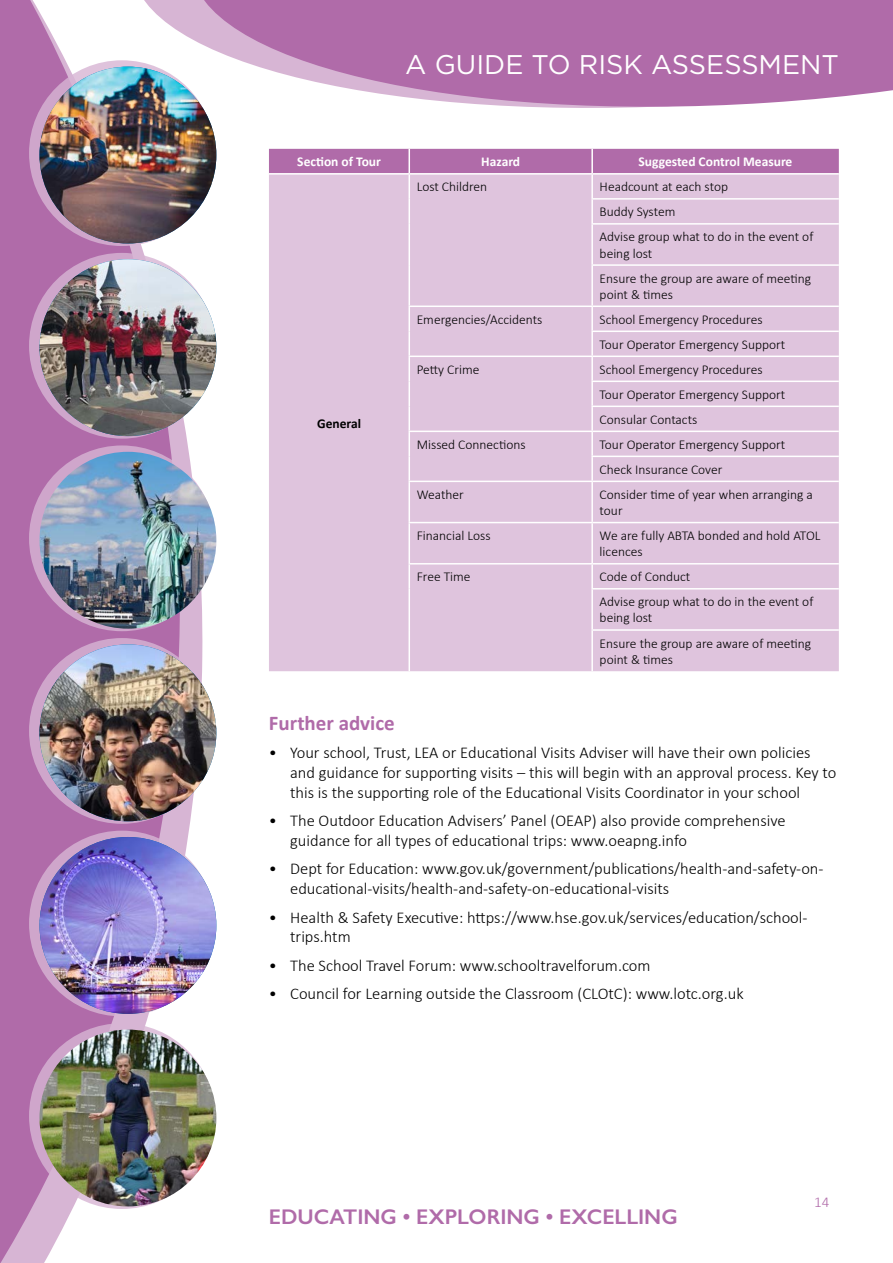
<style>
.page{position:relative;width:893px;height:1263px;background:#fff}
.page>*{position:absolute;margin:0;border:0;box-sizing:border-box;transform-origin:0 0}
.t1{font:27px "Gotham";color:#fff}
.t2{font:600 21.3px "Gill Sans";color:#b06ba9}
.t3{font:700 21px "Calibri";color:#b06ba9}
.t4{font:300 16.5px/19.8px "Calibri";color:#000}
.t5{font:300 15px "Calibri";color:#b06ba9}
.t6{font:300 13.5px/25px "Calibri";color:#000}
.t7{font:700 13.5px "Calibri";color:#fff}
.t8{font:700 13.5px "Calibri";color:#000}
</style>
<div class="page">
<svg style="left:187px;top:188px;width:23px;height:996px"></svg>
<svg style="left:0;top:0;width:187px;height:1263px;fill:#b06ba9"></svg>
<svg style="left:29px;top:60px;width:186px;height:186px;background:#cea9cc"></svg>
<img style="left:39px;top:67px;width:177px;height:176px;border-radius:88px">
<svg style="left:29px;top:445px;width:186px;height:186px;background:#cca4ca"></svg>
<svg style="left:29px;top:253px;width:186px;height:186px;background:#cda6ca"></svg>
<img style="left:39px;top:259px;width:177px;height:177px;border-radius:88px">
<svg style="left:29px;top:831px;width:186px;height:185px;background:#cca5cb"></svg>
<img style="left:39px;top:837px;width:177px;height:177px;border-radius:88px">
<svg style="left:29px;top:1023px;width:186px;height:186px;background:#d0abcd"></svg>
<svg style="left:29px;top:638px;width:186px;height:186px;background:#caa2c7"></svg>
<img style="left:39px;top:644px;width:177px;height:177px;border-radius:88px">
<img style="left:128px;top:0;width:83px;height:124px">
<svg style="left:187px;top:0;width:706px;height:123px;fill:#b06ba9"></svg>
<img style="left:39px;top:1029px;width:177px;height:177px;border-radius:88px">
<img style="left:39px;top:452px;width:177px;height:177px;border-radius:88px">
<div style="left:269px;top:224px;width:570px;height:447px;background:#dfc4dd"></div>
<svg style="left:269px;top:149px;width:570px;height:75px;background:#d0a9cd"></svg>
<hr style="left:591px;top:198px;width:248px;height:2px;background:#fff">
<hr style="left:591px;top:200px;width:2px;height:23px;background:#fff">
<hr style="left:409px;top:224px;width:1px;height:41px;background:#fff">
<hr style="left:591px;top:223px;width:248px;height:2px;background:#fff">
<hr style="left:591px;top:225px;width:2px;height:39px;background:#fff">
<hr style="left:409px;top:265px;width:1px;height:41px;background:#fff">
<hr style="left:591px;top:264px;width:248px;height:2px;background:#fff">
<hr style="left:591px;top:266px;width:2px;height:40px;background:#fff">
<hr style="left:409px;top:306px;width:183px;height:1px;background:#fff">
<hr style="left:592px;top:306px;width:247px;height:1px;background:#fff">
<hr style="left:591px;top:307px;width:2px;height:24px;background:#fff">
<hr style="left:591px;top:331px;width:248px;height:1px;background:#fff">
<hr style="left:591px;top:332px;width:2px;height:24px;background:#fff">
<hr style="left:409px;top:356px;width:183px;height:1px;background:#fff">
<hr style="left:592px;top:356px;width:247px;height:1px;background:#fff">
<hr style="left:591px;top:357px;width:2px;height:24px;background:#fff">
<hr style="left:591px;top:381px;width:248px;height:1px;background:#fff">
<hr style="left:591px;top:382px;width:2px;height:24px;background:#fff">
<hr style="left:591px;top:406px;width:248px;height:1px;background:#fff">
<hr style="left:591px;top:407px;width:2px;height:24px;background:#fff">
<hr style="left:409px;top:431px;width:183px;height:1px;background:#fff">
<hr style="left:592px;top:431px;width:247px;height:1px;background:#fff">
<hr style="left:591px;top:432px;width:2px;height:24px;background:#fff">
<svg style="left:409px;top:307px;width:1px;height:174px"></svg>
<hr style="left:591px;top:456px;width:248px;height:1px;background:#fff">
<hr style="left:591px;top:457px;width:2px;height:24px;background:#fff">
<hr style="left:409px;top:481px;width:183px;height:1px;background:#fff">
<hr style="left:409px;top:482px;width:1px;height:40px;background:#fff">
<hr style="left:592px;top:481px;width:247px;height:1px;background:#fff">
<hr style="left:591px;top:482px;width:2px;height:40px;background:#fff">
<hr style="left:409px;top:522px;width:183px;height:1px;background:#fff">
<hr style="left:409px;top:523px;width:1px;height:40px;background:#fff">
<hr style="left:592px;top:522px;width:247px;height:1px;background:#fff">
<hr style="left:591px;top:523px;width:2px;height:40px;background:#fff">
<hr style="left:409px;top:563px;width:183px;height:1px;background:#fff">
<svg style="left:409px;top:564px;width:1px;height:25px"></svg>
<hr style="left:592px;top:563px;width:247px;height:1px;background:#fff">
<hr style="left:591px;top:564px;width:2px;height:24px;background:#fff">
<hr style="left:409px;top:589px;width:1px;height:41px;background:#fff">
<hr style="left:591px;top:588px;width:248px;height:1px;background:#fff">
<hr style="left:591px;top:589px;width:2px;height:40px;background:#fff">
<hr style="left:409px;top:630px;width:1px;height:41px;background:#fff">
<hr style="left:591px;top:629px;width:248px;height:2px;background:#fff">
<hr style="left:591px;top:631px;width:2px;height:40px;background:#fff">
<h1 class="t1" style="left:405px;top:49px;width:435px">A GUIDE TO RISK ASSESSMENT</h1>
<p class="t7" style="left:297px;top:152px;width:85px">Section of Tour</p>
<p class="t7" style="left:481px;top:152px;width:40px">Hazard</p>
<p class="t7" style="left:639px;top:152px;width:155px">Suggested Control Measure</p>
<p class="t8" style="left:317px;top:414px;width:45px">General</p>
<p class="t6" style="left:417px;top:174px;width:72px">Lost Children</p>
<p class="t6" style="left:600px;top:174px;width:215px">Headcount at each stop<br>Buddy System<br>Advise group what to do in the event of</p>
<p class="t6" style="left:600px;top:240px;width:213px">being lost<br>Ensure the group are aware of meeting</p>
<p class="t6" style="left:600px;top:282px;width:75px">point &amp; times</p>
<p class="t6" style="left:417px;top:307px;width:127px">Emergencies/Accidents</p>
<p class="t6" style="left:600px;top:307px;width:187px">School Emergency Procedures<br>Tour Operator Emergency Support</p>
<p class="t6" style="left:417px;top:357px;width:64px">Petty Crime</p>
<p class="t6" style="left:600px;top:357px;width:187px">School Emergency Procedures<br>Tour Operator Emergency Support<br>Consular Contacts</p>
<p class="t6" style="left:417px;top:432px;width:110px">Missed Connections</p>
<p class="t6" style="left:600px;top:432px;width:187px">Tour Operator Emergency Support<br>Check Insurance Cover</p>
<p class="t6" style="left:417px;top:482px;width:49px">Weather</p>
<p class="t6" style="left:600px;top:486px;width:215px;line-height:16.2px">Consider time of year when arranging a tour</p>
<p class="t6" style="left:417px;top:523px;width:75px">Financial Loss</p>
<p class="t6" style="left:600px;top:527px;width:222px;line-height:16.2px">We are fully ABTA bonded and hold ATOL licences</p>
<p class="t6" style="left:417px;top:564px;width:55px">Free Time</p>
<p class="t6" style="left:600px;top:564px;width:215px">Code of Conduct<br>Advise group what to do in the event of</p>
<p class="t6" style="left:600px;top:605px;width:213px">being lost<br>Ensure the group are aware of meeting</p>
<p class="t6" style="left:600px;top:646px;width:75px">point &amp; times</p>
<p class="t3" style="left:269px;top:708px;width:127px">Further advice</p>
<p class="t4" style="left:290px;top:743px;width:548px;text-indent:-21px">• Your school, Trust, LEA or Educational Visits Adviser will have their own policies and guidance for supporting visits – this will begin with an approval process. Key to this is the supporting role of the Educational Visits Coordinator in your school</p>
<p class="t4" style="left:290px;top:811px;width:497px;text-indent:-21px">• The Outdoor Education Advisers’ Panel (OEAP) also provide comprehensive guidance for all types of educational trips: www.oeapng.info</p>
<p class="t4" style="left:290px;top:859px;width:535px;text-indent:-21px">• Dept for Education: www.gov.uk/government/publications/health-and-safety-on&shy;educational-visits/health-and-safety-on-educational-visits</p>
<p class="t4" style="left:290px;top:907px;width:519px;text-indent:-21px">• Health &amp; Safety Executive: https://www.hse.gov.uk/services/education/school&shy;trips.htm</p>
<p class="t4" style="left:269px;top:955px;width:383px">• The School Travel Forum: www.schooltravelforum.com</p>
<p class="t4" style="left:269px;top:983px;width:476px">• Council for Learning outside the Classroom (CLOtC): www.lotc.org.uk</p>
<p class="t2" style="left:269px;top:1204px;width:410px">EDUCATING • EXPLORING • EXCELLING</p>
<p class="t5" style="left:814px;top:1193px;width:17px">14</p>
</div>
